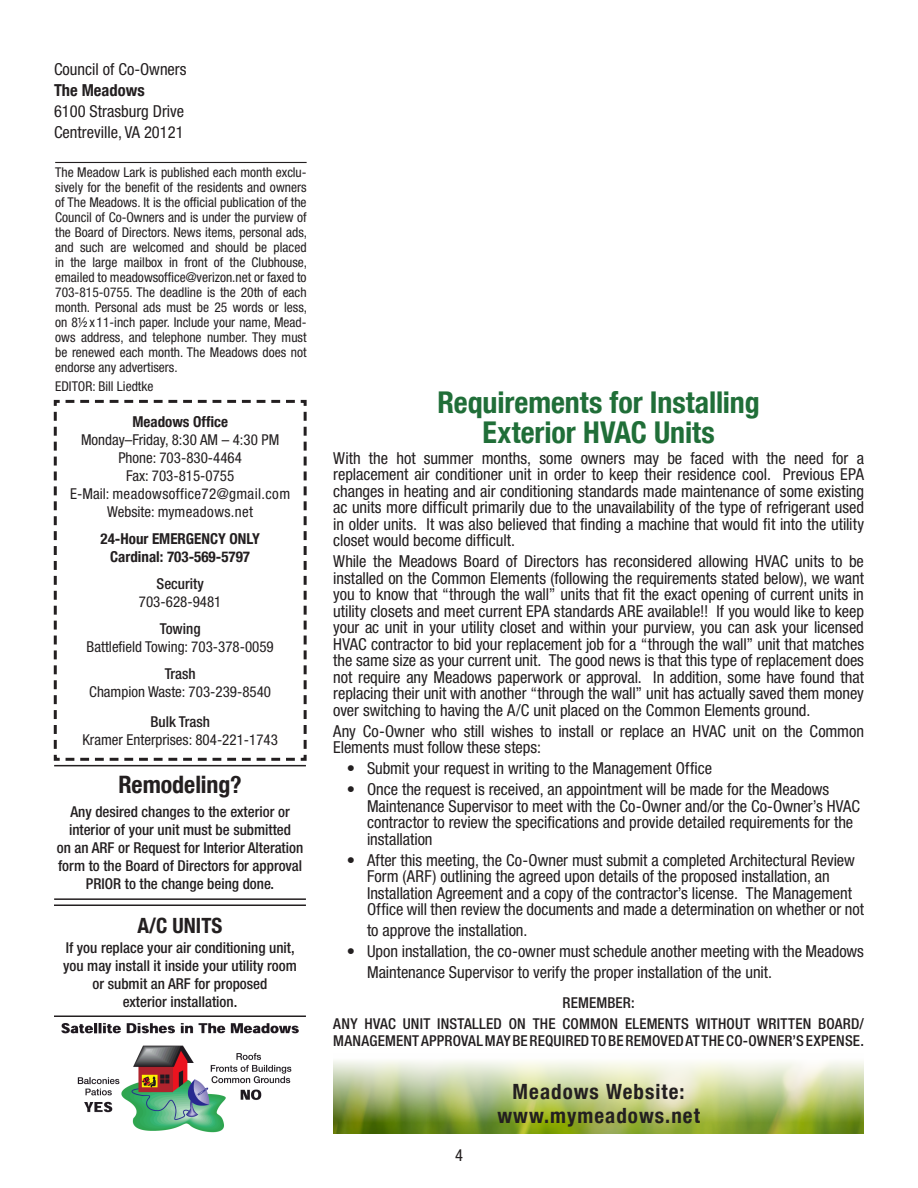
<style>
.page{position:relative;width:918px;height:1188px;background:#fff}
.page>*{position:absolute;margin:0;border:0;box-sizing:border-box;transform-origin:0 0}
.Headline{font:700 condensed 30px/30px "Helvetica Neue LT Com";color:#206e38;text-align:center}
.t1{font:700 condensed 24px "Helvetica Neue LT Com";letter-spacing:-.005em;color:#231f20}
.Headline-2{font:700 condensed 21px/24px "Helvetica Neue LT Com";letter-spacing:.05em;color:#231f20;text-align:center}
.Headline-3{font:condensed 16.5px/16.5px "Helvetica Neue LT Std";letter-spacing:-.005em;color:#231f20}
.t2{font:700 condensed 16.5px "Helvetica Neue LT Com";color:#231f20}
.Headline-4{font:500 condensed 15px/18px "Helvetica Neue LT Std";color:#231f20;text-align:center}
.t3{font:condensed 15px "Helvetica Neue LT Std";color:#231f20}
.t4{font:700 condensed 15px "Helvetica Neue LT Com";color:#231f20}
.t5{font:condensed 15px "Helvetica Neue LT Std";letter-spacing:.025em;color:#231f20}
.t6{font:condensed 13.5px/15px "Helvetica Neue LT Std";color:#231f20;text-align:justify}
</style>
<div class="page">
<hr style="left:55px;top:162px;width:252px;height:1px;background:#231f20">
<hr style="left:54px;top:765px;width:252px;height:1px;background:#231f20">
<hr style="left:54px;top:898px;width:252px;height:2px;background:#231f20">
<hr style="left:54px;top:904px;width:252px;height:2px;background:#231f20">
<hr style="left:54px;top:1016px;width:252px;height:1px;background:#231f20">
<img style="left:61px;top:1023px;width:238px;height:110px">
<svg style="left:53px;top:399px;width:254px;height:362px"></svg>
<img style="left:333px;top:1060px;width:531px;height:74px">
<p class="Headline-3" style="left:54px;top:61px;width:134px">Council of Co-Owners</p>
<p class="t2" style="left:54px;top:80px;width:92px">The Meadows</p>
<p class="Headline-3" style="left:54px;top:103px;width:132px">6100 Strasburg Drive</p>
<p class="Headline-3" style="left:54px;top:124px;width:131px">Centreville, VA 20121</p>
<p class="t6" style="left:55px;top:164px;width:253px">The Meadow Lark is published each month exclu&shy;sively for the benefit of the residents and owners of The Meadows. It is the official publication of the Council of Co-Owners and is under the purview of the Board of Directors. News items, personal ads, and such are welcomed and should be placed in the large mailbox in front of the Clubhouse, emailed to meadowsoffice@verizon.net or faxed to 703-815-0755. The deadline is the 20th of each month. Personal ads must be 25 words or less, on 8½x 11-inch paper. Include your name, Mead&shy;ows address, and telephone number. They must be renewed each month. The Meadows does not endorse any advertisers.</p>
<p class="t6" style="left:55px;top:379px;width:100px">EDITOR: Bill Liedtke</p>
<p class="t4" style="left:132px;top:413px;width:97px">Meadows Office</p>
<p class="t3" style="left:81px;top:431px;width:200px">Monday–Friday, 8:30 AM – 4:30 PM</p>
<p class="t3" style="left:118px;top:449px;width:125px">Phone: 703-830-4464</p>
<p class="t3" style="left:126px;top:467px;width:110px">Fax: 703-815-0755</p>
<p class="t5" style="left:70px;top:485px;width:221px">E-Mail: meadowsoffice72@gmail.com</p>
<p class="t3" style="left:107px;top:503px;width:148px">Website: mymeadows.net</p>
<p class="t4" style="left:101px;top:530px;width:161px">24-Hour EMERGENCY ONLY</p>
<p class="t4" style="left:110px;top:548px;width:141px">Cardinal: 703-569-5797</p>
<p class="Headline-4" style="left:157px;top:574px;width:49px">Security</p>
<p class="t3" style="left:139px;top:593px;width:84px">703-628-9481</p>
<p class="Headline-4" style="left:160px;top:619px;width:42px">Towing</p>
<p class="t3" style="left:87px;top:638px;width:189px">Battlefield Towing: 703-378-0059</p>
<p class="Headline-4" style="left:165px;top:664px;width:33px">Trash</p>
<p class="t3" style="left:89px;top:683px;width:183px">Champion Waste: 703-239-8540</p>
<p class="Headline-4" style="left:150px;top:712px;width:61px">Bulk Trash</p>
<p class="t3" style="left:82px;top:731px;width:197px">Kramer Enterprises: 804-221-1743</p>
<p class="t1" style="left:118px;top:771px;width:125px">Remodeling?</p>
<p class="Headline-4" style="left:57px;top:803px;width:248px">Any desired changes to the exterior or interior of your unit must be submitted<br>on an ARF or Request for Interior Alteration form to the Board of Directors for approval PRIOR to the change being done.</p>
<p class="Headline-2" style="left:138px;top:914px;width:86px">A/C UNITS</p>
<p class="Headline-4" style="left:63px;top:938px;width:235px">If you replace your air conditioning unit, you may install it inside your utility room or submit an ARF for proposed<br>exterior installation.</p>
<p class="Headline" style="left:437px;top:387px;width:324px">Requirements for Installing<br>Exterior HVAC Units</p>
<p class="Headline-3" style="left:333px;top:450px;width:532px;text-align:justify">With the hot summer months, some owners may be faced with the need for a replacement air conditioner unit in order to keep their residence cool. Previous EPA changes in heating and air conditioning standards made maintenance of some existing ac units more difficult primarily due to the unavailability of the type of refrigerant used in older units. It was also believed that finding a machine that would fit into the utility closet would become difficult.</p>
<p class="Headline-3" style="left:333px;top:553px;width:532px;text-align:justify">While the Meadows Board of Directors has reconsidered allowing HVAC units to be installed on the Common Elements (following the requirements stated below), we want you to know that “through the wall” units that fit the exact opening of current units in utility closets and meet current EPA standards ARE available!! If you would like to keep your ac unit in your utility closet and within your purview, you can ask your licensed HVAC contractor to bid your replacement job for a “through the wall” unit that matches the same size as your current unit. The good news is that this type of replacement does not require any Meadows paperwork or approval. In addition, some have found that replacing their unit with another “through the wall” unit has actually saved them money over switching to having the A/C unit placed on the Common Elements ground.</p>
<p class="Headline-3" style="left:333px;top:723px;width:532px">Any Co-Owner who still wishes to install or replace an HVAC unit on the Common<br>Elements must follow these steps:</p>
<p class="Headline-3" style="left:347px;top:760px;width:367px">• Submit your request in writing to the Management Office</p>
<p class="Headline-3" style="left:367px;top:781px;width:495px;text-indent:-20px">• Once the request is received, an appointment will be made for the Meadows Maintenance Supervisor to meet with the Co-Owner and/or the Co-Owner’s HVAC contractor to review the specifications and provide detailed requirements for the installation</p>
<p class="Headline-3" style="left:367px;top:852px;width:499px;text-indent:-20px">• After this meeting, the Co-Owner must submit a completed Architectural Review Form (ARF) outlining the agreed upon details of the proposed installation, an Installation Agreement and a copy of the contractor’s license. The Management Office will then review the documents and made a determination on whether or not</p>
<p class="Headline-3" style="left:367px;top:922px;width:162px">to approve the installation.</p>
<p class="Headline-3" style="left:347px;top:943px;width:519px">• Upon installation, the co-owner must schedule another meeting with the Meadows</p>
<p class="Headline-3" style="left:367px;top:964px;width:407px">Maintenance Supervisor to verify the proper installation of the unit.</p>
<p class="Headline-4" style="left:563px;top:994px;width:74px">REMEMBER:</p>
<p class="Headline-4" style="left:333px;top:1016px;width:532px;line-height:16.5px;text-align:left">ANY HVAC UNIT INSTALLED ON THE COMMON ELEMENTS WITHOUT WRITTEN BOARD/<br>MANAGEMENT APPROVAL MAY BE REQUIRED TO BE REMOVED AT THE CO-OWNER’S EXPENSE.</p>
<p class="Headline-2" style="left:497px;top:1080px;width:204px">Meadows Website: www.mymeadows.net</p>
<p class="Headline-3" style="left:455px;top:1147px;width:9px">4</p>
</div>
